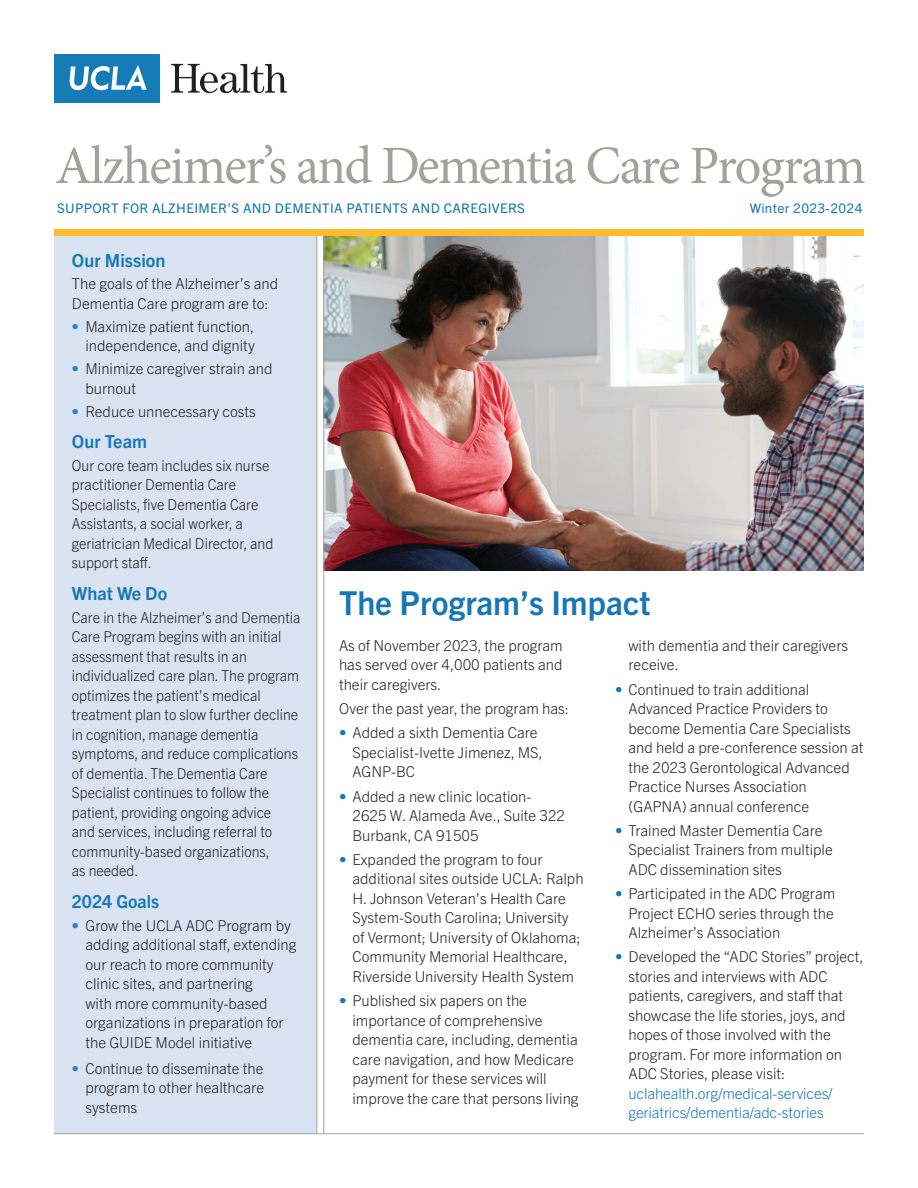
<style>
.page{position:relative;width:918px;height:1188px;background:#fff}
.page>*{position:absolute;margin:0;border:0;box-sizing:border-box;transform-origin:0 0}
.t1{font:54px "Minion Pro";letter-spacing:-.03em;color:#a2a19e}
.t2{font:700 33px "Trade Gothic Next LT Pro";color:#1677b4}
.t3{font:700 18px "Trade Gothic Next LT Pro";color:#1677b4}
.t4{font:300 15px/19.5px "Trade Gothic Next LT Pro";color:#231f20}
.t5{font:300 15px/19.5px "Trade Gothic Next LT Pro";color:#231f20;scale:.95 1}
.t6{font:300 15px/19.5px "Trade Gothic Next LT Pro";letter-spacing:-.01em;color:#1677b4}
.t7{font:13.2px "Trade Gothic Next LT Pro";letter-spacing:.025em;color:#1677b4}
.s1{font-weight:400;font-stretch:condensed;color:#3183bf}
.s2{color:#1677b4}
</style>
<div class="page">
<img style="left:325px;top:236px;width:539px;height:334px">
<div style="left:54px;top:233px;width:263px;height:901px;background:#d9e3f1"></div>
<hr style="left:324px;top:235px;width:1px;height:899px;background:#a2a19e">
<hr style="left:317px;top:235px;width:1px;height:899px;background:#a2a19e">
<div style="left:54px;top:230px;width:810px;height:6px;background:#fdbb2e"></div>
<hr style="left:54px;top:1133px;width:810px;height:1px;background:#a2a19e">
<div style="left:54px;top:54px;width:106px;height:49px;background:#157bb7"></div>
<svg style="left:70px;top:65px;width:77px;height:25px"></svg>
<svg style="left:171px;top:64px;width:116px;height:29px"></svg>
<h1 class="t1" style="left:55px;top:130px;width:812px">Alzheimer’s and Dementia Care Program</h1>
<p class="t7" style="left:57px;top:199px;width:469px">SUPPORT FOR ALZHEIMER’S AND DEMENTIA PATIENTS AND CAREGIVERS</p>
<p class="t7" style="left:750px;top:199px;width:114px">Winter 2023-2024</p>
<p class="t3" style="left:72px;top:248px;width:95px">Our Mission</p>
<p class="t4" style="left:72px;top:273px;width:208px">The goals of the Alzheimer’s and<br>Dementia Care program are to:</p>
<p class="t4" style="left:72px;top:316px;width:184px;text-align:right"><span class="s1">•</span> Maximize patient function, independence, and dignity</p>
<p class="t4" style="left:85px;top:358px;width:189px;text-indent:-14px"><span class="s1">•</span> Minimize caregiver strain and burnout</p>
<p class="t4" style="left:72px;top:400px;width:186px"><span class="s1">•</span> Reduce unnecessary costs</p>
<p class="t3" style="left:72px;top:429px;width:77px">Our Team</p>
<p class="t5" style="left:72px;top:455px;width:214px">Our core team includes six nurse practitioner Dementia Care<br>Specialists, five Dementia Care<br>Assistants, a social worker, a geriatrician Medical Director, and support staff.</p>
<p class="t3" style="left:72px;top:581px;width:97px">What We Do</p>
<p class="t5" style="left:72px;top:607px;width:242px">Care in the Alzheimer’s and Dementia Care Program begins with an initial assessment that results in an individualized care plan. The program optimizes the patient’s medical treatment plan to slow further decline in cognition, manage dementia symptoms, and reduce complications of dementia. The Dementia Care Specialist continues to follow the patient, providing ongoing advice<br>and services, including referral to community-based organizations,<br>as needed.</p>
<p class="t3" style="left:72px;top:889px;width:89px">2024 Goals</p>
<p class="t4" style="left:85px;top:914px;width:213px;text-indent:-14px"><span class="s1">•</span> Grow the UCLA ADC Program by adding additional staff, extending our reach to more community clinic sites, and partnering<br>with more community-based organizations in preparation for the GUIDE Model initiative</p>
<p class="t4" style="left:85px;top:1058px;width:180px;text-align:justify;text-indent:-14px"><span class="s1">•</span> Continue to disseminate the program to other healthcare systems</p>
<h2 class="t2" style="left:339px;top:580px;width:313px">The Program’s Impact</h2>
<p class="t4" style="left:339px;top:635px;width:225px;text-align:justify">As of November 2023, the program has served over 4,000 patients and their caregivers.</p>
<p class="t4" style="left:339px;top:698px;width:232px">Over the past year, the program has:</p>
<p class="t4" style="left:352px;top:722px;width:192px;text-indent:-14px"><span class="s2">•</span> Added a sixth Dementia Care<br>Specialist-Ivette Jimenez, MS,<br>AGNP-BC</p>
<p class="t4" style="left:352px;top:785px;width:214px;text-indent:-14px"><span class="s2">•</span> Added a new clinic location-<br>2625 W. Alameda Ave., Suite 322<br>Burbank, CA 91505</p>
<p class="t4" style="left:352px;top:849px;width:233px;text-indent:-14px"><span class="s2">•</span> Expanded the program to four additional sites outside UCLA: Ralph H. Johnson Veteran’s Health Care System-South Carolina; University of Vermont; University of Oklahoma; Community Memorial Healthcare, Riverside University Health System</p>
<p class="t4" style="left:352px;top:990px;width:228px;text-indent:-14px"><span class="s2">•</span> Published six papers on the importance of comprehensive dementia care, including, dementia care navigation, and how Medicare payment for these services will improve the care that persons living</p>
<p class="t4" style="left:628px;top:635px;width:221px">with dementia and their caregivers receive.</p>
<p class="t4" style="left:628px;top:679px;width:236px;text-indent:-14px"><span class="s2">•</span> Continued to train additional<br>Advanced Practice Providers to become Dementia Care Specialists and held a pre-conference session at the 2023 Gerontological Advanced<br>Practice Nurses Association (GAPNA) annual conference</p>
<p class="t4" style="left:628px;top:820px;width:206px;text-indent:-14px"><span class="s2">•</span> Trained Master Dementia Care<br>Specialist Trainers from multiple<br>ADC dissemination sites</p>
<p class="t4" style="left:628px;top:883px;width:208px;text-align:justify;text-indent:-14px"><span class="s2">•</span> Participated in the ADC Program Project ECHO series through the Alzheimer’s Association</p>
<p class="t4" style="left:628px;top:946px;width:237px;text-indent:-14px"><span class="s2">•</span> Developed the “ADC Stories” project, stories and interviews with ADC patients, caregivers, and staff that showcase the life stories, joys, and hopes of those involved with the program. For more information on ADC Stories, please visit:</p>
<p class="t6" style="left:628px;top:1083px;width:205px">uclahealth.org/medical-services/ geriatrics/dementia/adc-stories</p>
</div>
